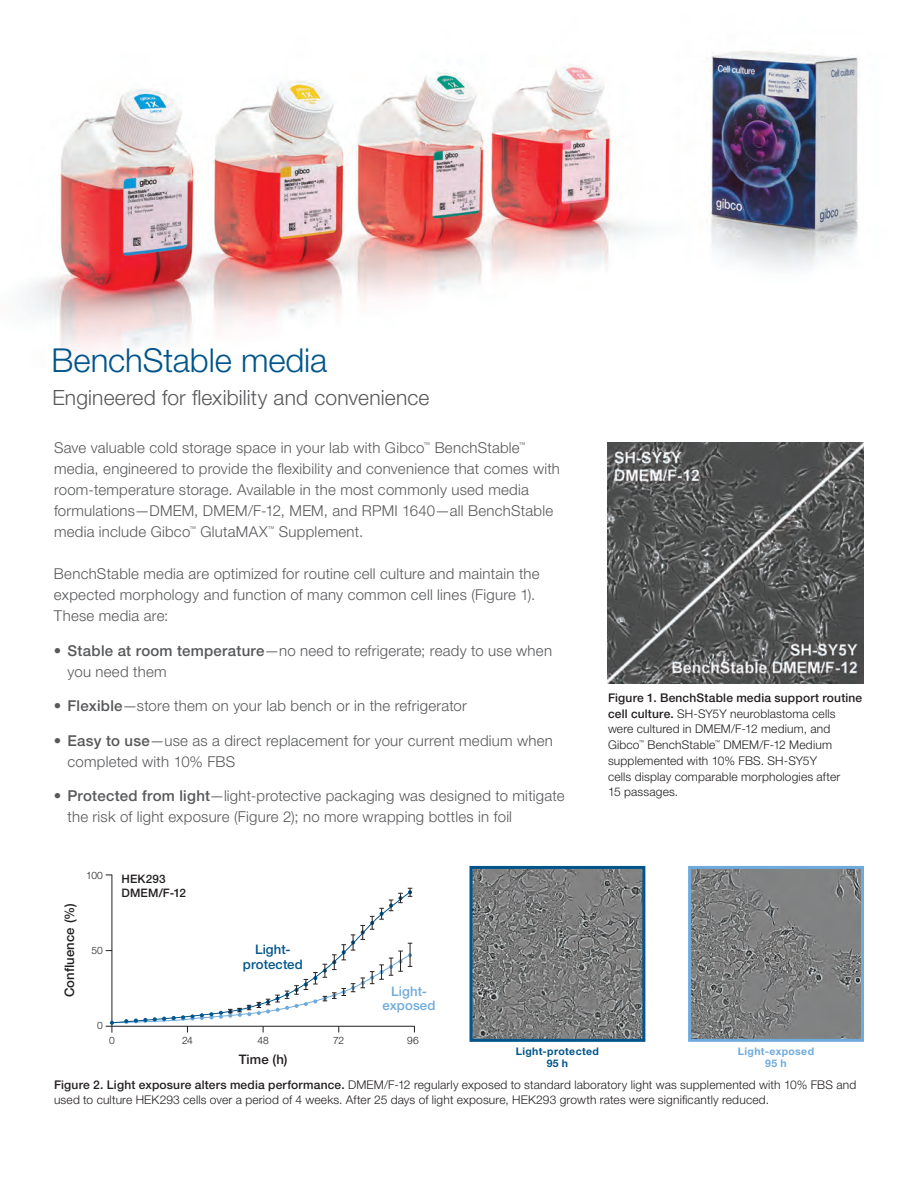
<style>
.page{position:relative;width:918px;height:1188px;background:#fff}
.page>*{position:absolute;margin:0;border:0;box-sizing:border-box;transform-origin:0 0}
.t1{font:300 33px "Helvetica Neue LTW1 G";letter-spacing:-.005em;color:#01558a}
.t2{font:300 21px "Helvetica Neue LTW1 G";letter-spacing:.01em;color:#57585a}
.t3{font:300 15px/21px "Helvetica Neue LTW1 G";letter-spacing:.015em;color:#57585a}
.t4{font:500 13.2px "Helvetica Neue LTW1 G";letter-spacing:.01em;color:#231f20}
.t5{font:500 13.2px/14.5px "Helvetica Neue LTW1 G";letter-spacing:.01em;color:#01558a;text-align:center}
.t6{font:500 13.2px/14.5px "Helvetica Neue LTW1 G";letter-spacing:.01em;color:#6faadc;text-align:center}
.t7{font:300 12px/15.8px "Helvetica Neue LTW1 G";letter-spacing:.015em;color:#231f20}
.t8{font:500 11.7px/14px "Helvetica Neue LTW1 G";letter-spacing:.01em;color:#231f20}
.t9{font:700 10.5px/12.6px "Helvetica Neue LTW1 G";letter-spacing:.035em;color:#01558a;text-align:center}
.t10{font:700 10.5px/12.6px "Helvetica Neue LTW1 G";letter-spacing:.035em;color:#6faadc;text-align:center}
.t11{font:300 10.2px "Helvetica Neue LTW1 G";color:#231f20}
.t12{font:300 6.75px "Helvetica Neue LTW1 G";color:#57585a}
.t13{font:300 5.4px "Helvetica Neue LTW1 G";color:#231f20}
.s1{font-weight:500}
</style>
<div class="page">
<img style="left:25px;top:51px;width:839px;height:413px">
<img style="left:608px;top:443px;width:256px;height:241px">
<hr style="left:112px;top:875px;width:1px;height:158px;background:#231f20">
<svg style="left:106px;top:888px;width:309px;height:144px"></svg>
<img style="left:692px;top:870px;width:168px;height:168px">
<div style="left:688px;top:866px;width:176px;height:176px;border:3px solid #6faadc"></div>
<img style="left:474px;top:870px;width:167px;height:168px">
<div style="left:470px;top:866px;width:175px;height:176px;border:3px solid #01558a"></div>
<h1 class="t1" style="left:52px;top:340px;width:277px">BenchStable media</h1>
<h2 class="t2" style="left:52px;top:384px;width:378px">Engineered for flexibility and convenience</h2>
<p class="t3" style="left:54px;top:437px;width:372px">Save valuable cold storage space in your lab with Gibco</p>
<p class="t12" style="left:424px;top:440px;width:8px">™</p>
<p class="t3" style="left:435px;top:437px;width:87px">BenchStable</p>
<p class="t12" style="left:519px;top:440px;width:8px">™</p>
<p class="t3" style="left:54px;top:458px;width:508px">media, engineered to provide the flexibility and convenience that comes with room-temperature storage. Available in the most commonly used media formulations—DMEM, DMEM/F-12, MEM, and RPMI 1640—all BenchStable media include Gibco</p>
<p class="t12" style="left:189px;top:524px;width:8px">™</p>
<p class="t3" style="left:200px;top:521px;width:69px">GlutaMAX</p>
<p class="t12" style="left:268px;top:524px;width:8px">™</p>
<p class="t3" style="left:279px;top:521px;width:86px">Supplement.</p>
<p class="t3" style="left:54px;top:563px;width:487px">BenchStable media are optimized for routine cell culture and maintain the expected morphology and function of many common cell lines (Figure 1).<br>These media are:</p>
<p class="t3" style="left:67px;top:640px;width:486px;text-indent:-14px">• <span class="s1">Stable at room temperature</span>—no need to refrigerate; ready to use when you need them</p>
<p class="t3" style="left:54px;top:695px;width:414px">• <span class="s1">Flexible</span>—store them on your lab bench or in the refrigerator</p>
<p class="t3" style="left:67px;top:730px;width:487px;text-indent:-14px">• <span class="s1">Easy to use</span>—use as a direct replacement for your current medium when completed with 10% FBS</p>
<p class="t3" style="left:67px;top:785px;width:499px;text-indent:-14px">• <span class="s1">Protected from light</span>—light-protective packaging was designed to mitigate the risk of light exposure (Figure 2); no more wrapping bottles in foil</p>
<p class="t7" style="left:608px;top:690px;width:256px"><span class="s1">Figure 1. BenchStable media support routine cell culture.</span> SH-SY5Y neuroblastoma cells were cultured in DMEM/F-12 medium, and Gibco</p>
<p class="t7" style="left:608px;top:737px;width:234px;text-indent:115px">DMEM/F-12 Medium supplemented with 10% FBS. SH-SY5Y cells display comparable morphologies after<br>15 passages.</p>
<p class="t13" style="left:639px;top:739px;width:7px">™</p>
<p class="t7" style="left:648px;top:737px;width:69px">BenchStable</p>
<p class="t13" style="left:715px;top:739px;width:7px">™</p>
<p class="t4" style="left:62px;top:997px;width:95px;rotate:-90deg">Confluence (%)</p>
<p class="t11" style="left:86px;top:869px;width:18px">100</p>
<p class="t8" style="left:122px;top:872px;width:66px">HEK293<br>DMEM/F-12</p>
<p class="t11" style="left:92px;top:944px;width:13px">50</p>
<p class="t11" style="left:97px;top:1019px;width:7px">0</p>
<p class="t5" style="left:243px;top:942px;width:61px">Light&shy;protected</p>
<p class="t11" style="left:109px;top:1034px;width:7px">0</p>
<p class="t11" style="left:182px;top:1034px;width:12px">24</p>
<p class="t11" style="left:257px;top:1034px;width:13px">48</p>
<p class="t4" style="left:239px;top:1052px;width:50px">Time (h)</p>
<p class="t6" style="left:383px;top:984px;width:54px">Light&shy;exposed</p>
<p class="t11" style="left:333px;top:1034px;width:13px">72</p>
<p class="t11" style="left:407px;top:1034px;width:13px">96</p>
<p class="t9" style="left:516px;top:1045px;width:85px">Light-protected<br>95 h</p>
<p class="t10" style="left:738px;top:1045px;width:78px">Light-exposed<br>95 h</p>
<p class="t7" style="left:54px;top:1076px;width:804px"><span class="s1">Figure 2. Light exposure alters media performance.</span> DMEM/F-12 regularly exposed to standard laboratory light was supplemented with 10% FBS and used to culture HEK293 cells over a period of 4 weeks. After 25 days of light exposure, HEK293 growth rates were significantly reduced.</p>
</div>
